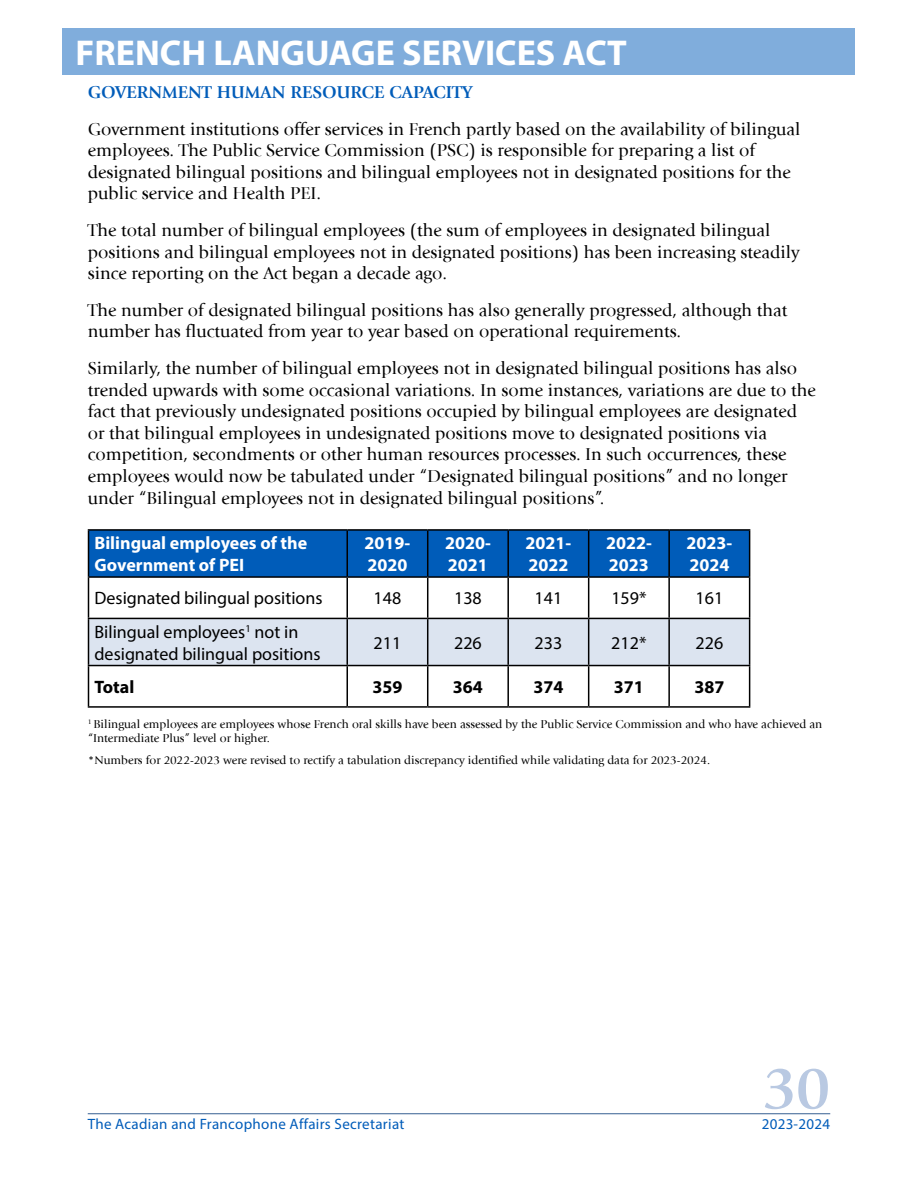
<style>
.page{position:relative;width:918px;height:1188px;background:#fff}
.page>*{position:absolute;margin:0;border:0;box-sizing:border-box;transform-origin:0 0}
.t1{font:700 61.5px "Giovanni Std";color:#b9c9e2}
.t2{font:700 36px "Myriad Pro";color:#fff}
.t3{font:18px/21.6px "Giovanni";color:#000}
.t4{font:18px/21.6px "Myriad Pro";color:#000}
.t5{font:700 18px/21.6px "Myriad Pro";color:#fff}
.t6{font:700 18px "Giovanni";color:#005cb9}
.t7{font:700 18px "Myriad Pro";color:#000}
.t8{font:15px "Myriad Pro";letter-spacing:.02em;color:#005cb9}
.t9{font:12px/14.4px "Giovanni";color:#000}
</style>
<div class="page">
<hr style="left:88px;top:1113px;width:742px;height:1px;background:#365f91">
<div style="left:63px;top:28px;width:792px;height:47px;background:#80addc"></div>
<div style="left:89px;top:531px;width:660px;height:45px;background:#005cb9"></div>
<div style="left:89px;top:619px;width:660px;height:46px;background:#dce4f0"></div>
<hr style="left:88px;top:529px;width:259px;height:2px;background:#000">
<hr style="left:88px;top:531px;width:1px;height:45px;background:#000">
<hr style="left:347px;top:529px;width:81px;height:2px;background:#000">
<hr style="left:346px;top:531px;width:2px;height:45px;background:#000">
<hr style="left:428px;top:529px;width:80px;height:2px;background:#000">
<hr style="left:427px;top:531px;width:1px;height:45px;background:#000">
<hr style="left:508px;top:529px;width:81px;height:2px;background:#000">
<hr style="left:507px;top:531px;width:2px;height:45px;background:#000">
<hr style="left:589px;top:529px;width:80px;height:2px;background:#000">
<hr style="left:588px;top:531px;width:1px;height:45px;background:#000">
<hr style="left:669px;top:529px;width:81px;height:2px;background:#000">
<hr style="left:668px;top:531px;width:2px;height:45px;background:#000">
<hr style="left:749px;top:531px;width:1px;height:45px;background:#000">
<hr style="left:88px;top:576px;width:259px;height:2px;background:#000">
<hr style="left:88px;top:578px;width:1px;height:40px;background:#000">
<hr style="left:347px;top:576px;width:81px;height:2px;background:#000">
<hr style="left:346px;top:578px;width:2px;height:40px;background:#000">
<hr style="left:428px;top:576px;width:80px;height:2px;background:#000">
<hr style="left:427px;top:578px;width:1px;height:40px;background:#000">
<hr style="left:508px;top:576px;width:81px;height:2px;background:#000">
<hr style="left:507px;top:578px;width:2px;height:40px;background:#000">
<hr style="left:589px;top:576px;width:80px;height:2px;background:#000">
<hr style="left:588px;top:578px;width:1px;height:40px;background:#000">
<hr style="left:669px;top:576px;width:81px;height:2px;background:#000">
<hr style="left:668px;top:578px;width:2px;height:40px;background:#000">
<hr style="left:749px;top:578px;width:1px;height:40px;background:#000">
<hr style="left:88px;top:618px;width:259px;height:1px;background:#000">
<hr style="left:88px;top:619px;width:1px;height:46px;background:#000">
<hr style="left:347px;top:618px;width:81px;height:1px;background:#000">
<hr style="left:346px;top:619px;width:2px;height:46px;background:#000">
<hr style="left:428px;top:618px;width:80px;height:1px;background:#000">
<hr style="left:427px;top:619px;width:1px;height:46px;background:#000">
<hr style="left:508px;top:618px;width:81px;height:1px;background:#000">
<hr style="left:507px;top:619px;width:2px;height:46px;background:#000">
<hr style="left:589px;top:618px;width:80px;height:1px;background:#000">
<hr style="left:588px;top:619px;width:1px;height:46px;background:#000">
<hr style="left:669px;top:618px;width:81px;height:1px;background:#000">
<hr style="left:668px;top:619px;width:2px;height:46px;background:#000">
<hr style="left:749px;top:619px;width:1px;height:46px;background:#000">
<hr style="left:88px;top:665px;width:259px;height:1px;background:#000">
<hr style="left:88px;top:666px;width:1px;height:40px;background:#000">
<hr style="left:347px;top:665px;width:81px;height:1px;background:#000">
<hr style="left:346px;top:666px;width:2px;height:40px;background:#000">
<hr style="left:428px;top:665px;width:80px;height:1px;background:#000">
<hr style="left:427px;top:666px;width:1px;height:40px;background:#000">
<hr style="left:508px;top:665px;width:81px;height:1px;background:#000">
<hr style="left:507px;top:666px;width:2px;height:40px;background:#000">
<hr style="left:589px;top:665px;width:80px;height:1px;background:#000">
<hr style="left:588px;top:666px;width:1px;height:40px;background:#000">
<hr style="left:669px;top:665px;width:81px;height:1px;background:#000">
<hr style="left:668px;top:666px;width:2px;height:40px;background:#000">
<hr style="left:749px;top:666px;width:1px;height:40px;background:#000">
<hr style="left:88px;top:706px;width:259px;height:2px;background:#000">
<hr style="left:347px;top:706px;width:81px;height:2px;background:#000">
<hr style="left:428px;top:706px;width:80px;height:2px;background:#000">
<hr style="left:508px;top:706px;width:81px;height:2px;background:#000">
<hr style="left:589px;top:706px;width:80px;height:2px;background:#000">
<hr style="left:669px;top:706px;width:81px;height:2px;background:#000">
<h2 class="t2" style="left:76px;top:29px;width:553px">FRENCH LANGUAGE SERVICES ACT</h2>
<p class="t6" style="left:88px;top:82px;width:386px">GOVERNMENT HUMAN RESOURCE CAPACITY</p>
<p class="t3" style="left:88px;top:118px;width:714px">Government institutions offer services in French partly based on the availability of bilingual employees. The Public Service Commission (PSC) is responsible for preparing a list of designated bilingual positions and bilingual employees not in designated positions for the public service and Health PEI.</p>
<p class="t3" style="left:88px;top:220px;width:714px">The total number of bilingual employees (the sum of employees in designated bilingual positions and bilingual employees not in designated positions) has been increasing steadily since reporting on the Act began a decade ago.</p>
<p class="t3" style="left:88px;top:299px;width:701px">The number of designated bilingual positions has also generally progressed, although that number has fluctuated from year to year based on operational requirements.</p>
<p class="t3" style="left:88px;top:358px;width:730px">Similarly, the number of bilingual employees not in designated bilingual positions has also trended upwards with some occasional variations. In some instances, variations are due to the fact that previously undesignated positions occupied by bilingual employees are designated or that bilingual employees in undesignated positions move to designated positions via competition, secondments or other human resources processes. In such occurrences, these employees would now be tabulated under “Designated bilingual positions” and no longer under “Bilingual employees not in designated bilingual positions”.</p>
<p class="t5" style="left:94px;top:532px;width:214px">Bilingual employees of the<br>Government of PEI</p>
<p class="t5" style="left:365px;top:532px;width:47px">2019-<br>2020</p>
<p class="t5" style="left:445px;top:532px;width:47px">2020-<br>2021</p>
<p class="t5" style="left:526px;top:532px;width:47px">2021-<br>2022</p>
<p class="t5" style="left:606px;top:532px;width:47px">2022-<br>2023</p>
<p class="t5" style="left:687px;top:532px;width:47px">2023-<br>2024</p>
<p class="t4" style="left:95px;top:587px;width:230px">Designated bilingual positions</p>
<p class="t4" style="left:374px;top:587px;width:29px">148</p>
<p class="t4" style="left:454px;top:587px;width:29px">138</p>
<p class="t4" style="left:535px;top:587px;width:29px">141</p>
<p class="t4" style="left:611px;top:587px;width:37px">159*</p>
<p class="t4" style="left:696px;top:587px;width:29px">161</p>
<p class="t4" style="left:94px;top:621px;width:228px">Bilingual employees<sup>1</sup> not in designated bilingual positions</p>
<p class="t4" style="left:374px;top:632px;width:29px">211</p>
<p class="t4" style="left:454px;top:632px;width:29px">226</p>
<p class="t4" style="left:535px;top:632px;width:29px">233</p>
<p class="t4" style="left:611px;top:632px;width:37px">212*</p>
<p class="t4" style="left:696px;top:632px;width:29px">226</p>
<p class="t7" style="left:94px;top:675px;width:41px">Total</p>
<p class="t7" style="left:373px;top:675px;width:31px">359</p>
<p class="t7" style="left:453px;top:675px;width:31px">364</p>
<p class="t7" style="left:533px;top:675px;width:31px">374</p>
<p class="t7" style="left:614px;top:675px;width:31px">371</p>
<p class="t7" style="left:694px;top:675px;width:31px">387</p>
<p class="t9" style="left:88px;top:717px;width:736px"><sup>1</sup> Bilingual employees are employees whose French oral skills have been assessed by the Public Service Commission and who have achieved an “Intermediate Plus” level or higher.</p>
<p class="t9" style="left:88px;top:753px;width:624px">*Numbers for 2022-2023 were revised to rectify a tabulation discrepancy identified while validating data for 2023-2024.</p>
<h1 class="t1" style="left:763px;top:1052px;width:69px">30</h1>
<p class="t8" style="left:88px;top:1115px;width:318px">The Acadian and Francophone Affairs Secretariat</p>
<p class="t8" style="left:762px;top:1115px;width:70px">2023-2024</p>
</div>
